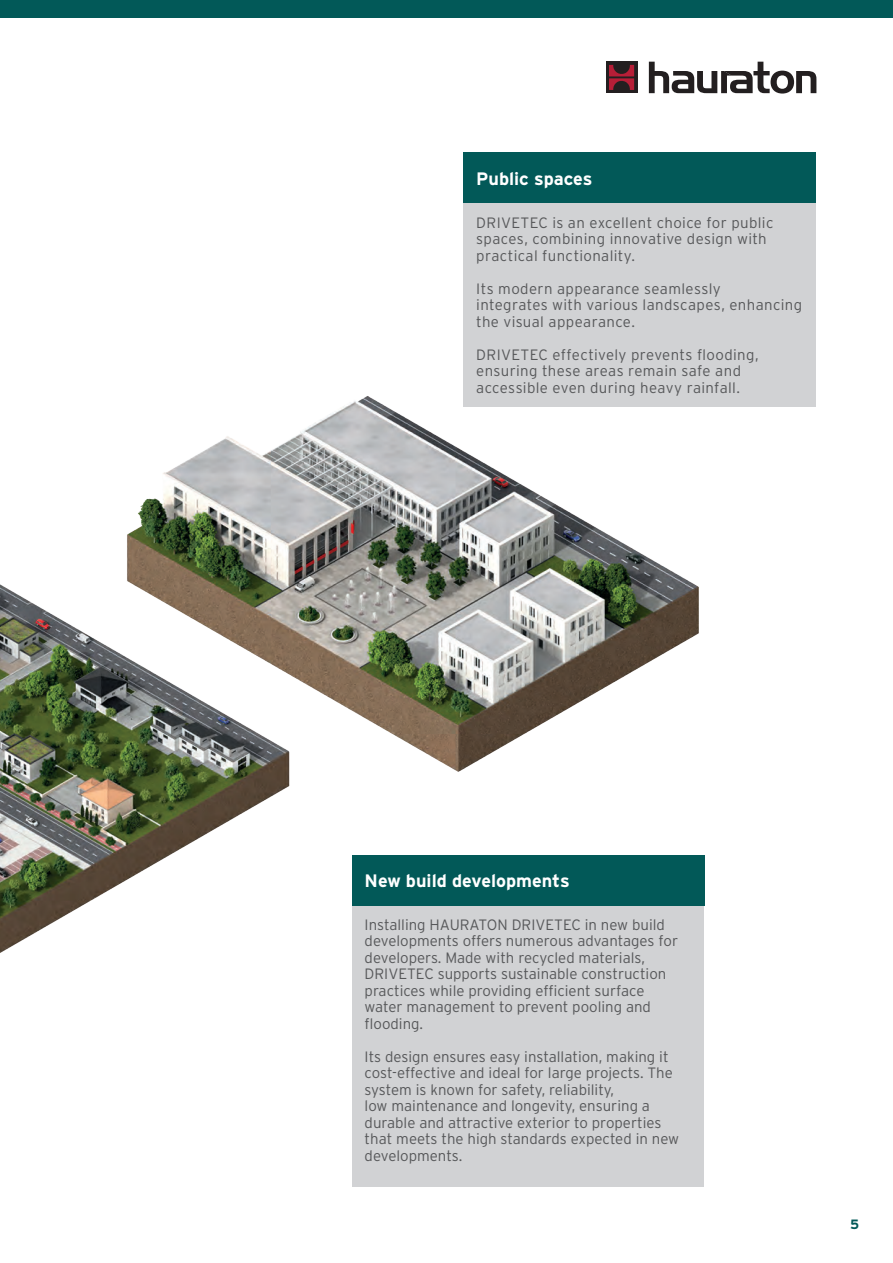
<style>
.page{position:relative;width:893px;height:1263px;background:#fff}
.page>*{position:absolute;margin:0;border:0;box-sizing:border-box;transform-origin:0 0}
.t1{font:700 18px "Interstate";color:#fff}
.t2{font:300 15px/16.5px "Interstate";color:#57585a}
.t3{font:300 15px/16.5px "Interstate";letter-spacing:.025em;color:#57585a}
.t4{font:300 15px/16.5px "Interstate";letter-spacing:.02em;color:#57585a}
.t5{font:700 13.5px "Interstate";color:#025958}
</style>
<div class="page">
<div style="left:463px;top:203px;width:353px;height:203px;background:#d1d2d4"></div>
<div style="left:463px;top:153px;width:353px;height:50px;background:#025958"></div>
<div style="left:0;top:0;width:893px;height:17px;background:#025958"></div>
<img style="left:133px;top:396px;width:598px;height:376px">
<img style="left:0;top:531px;width:308px;height:422px">
<div style="left:606px;top:62px;width:31px;height:31px;background:#231f20"></div>
<svg style="left:609px;top:65px;width:25px;height:25px"></svg>
<svg style="left:649px;top:62px;width:167px;height:32px"></svg>
<div style="left:352px;top:905px;width:352px;height:281px;background:#d1d2d4"></div>
<div style="left:352px;top:855px;width:353px;height:50px;background:#025958"></div>
<p class="t1" style="left:476px;top:169px;width:118px">Public spaces</p>
<p class="t4" style="left:476px;top:214px;width:299px">DRIVETEC is an excellent choice for public spaces, combining innovative design with practical functionality.</p>
<p class="t3" style="left:476px;top:280px;width:327px">Its modern appearance seamlessly<br>integrates with various landscapes, enhancing the visual appearance.</p>
<p class="t3" style="left:476px;top:346px;width:284px">DRIVETEC effectively prevents flooding, ensuring these areas remain safe and accessible even during heavy rainfall.</p>
<p class="t1" style="left:365px;top:871px;width:207px">New build developments</p>
<p class="t2" style="left:365px;top:916px;width:315px">Installing HAURATON DRIVETEC in new build developments offers numerous advantages for developers. Made with recycled materials, DRIVETEC supports sustainable construction practices while providing efficient surface water management to prevent pooling and flooding.</p>
<p class="t2" style="left:365px;top:1048px;width:316px">Its design ensures easy installation, making it cost-effective and ideal for large projects. The system is known for safety, reliability,<br>low maintenance and longevity, ensuring a durable and attractive exterior to properties that meets the high standards expected in new developments.</p>
<p class="t5" style="left:850px;top:1217px;width:11px">5</p>
</div>
